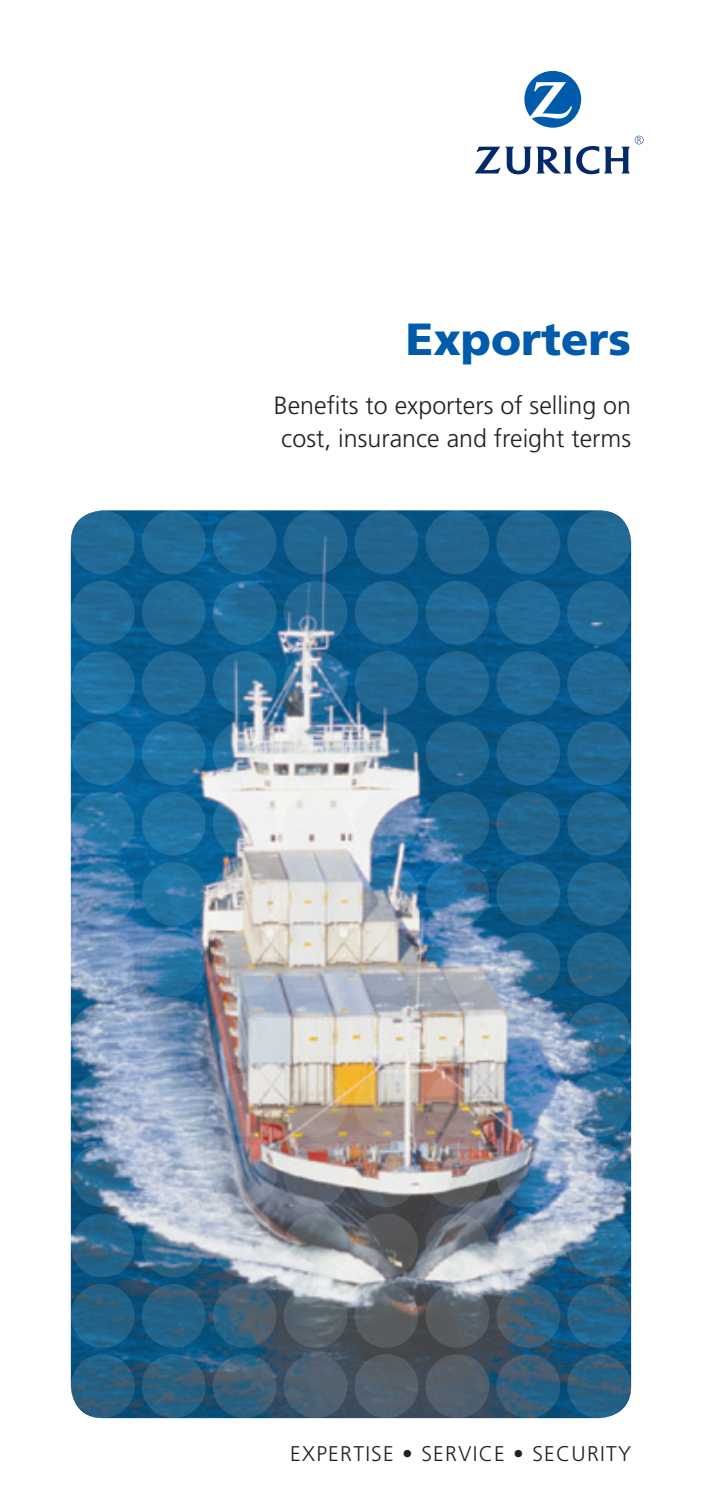
<style>
.page{position:relative;width:702px;height:1489px;background:#fff}
.page>*{position:absolute;margin:0;border:0;box-sizing:border-box;transform-origin:0 0}
.t1{font:900 45px "Frutiger";color:#005bab}
.t2{font:300 25px/32.5px "Frutiger";color:#231f20}
.t3{font:300 21.25px "Frutiger";letter-spacing:.06em;color:#231f20}
</style>
<div class="page">
<svg style="left:524px;top:71px;width:57px;height:57px"></svg>
<svg style="left:474px;top:136px;width:169px;height:38px"></svg>
<img style="left:71px;top:510px;width:560px;height:907px">
<h1 class="t1" style="left:406px;top:311px;width:227px">Exporters</h1>
<p class="t2" style="left:274px;top:389px;width:359px">Benefits to exporters of selling on cost, insurance and freight terms</p>
<p class="t3" style="left:290px;top:1440px;width:342px">EXPERTISE • SERVICE • SECURITY</p>
</div>
